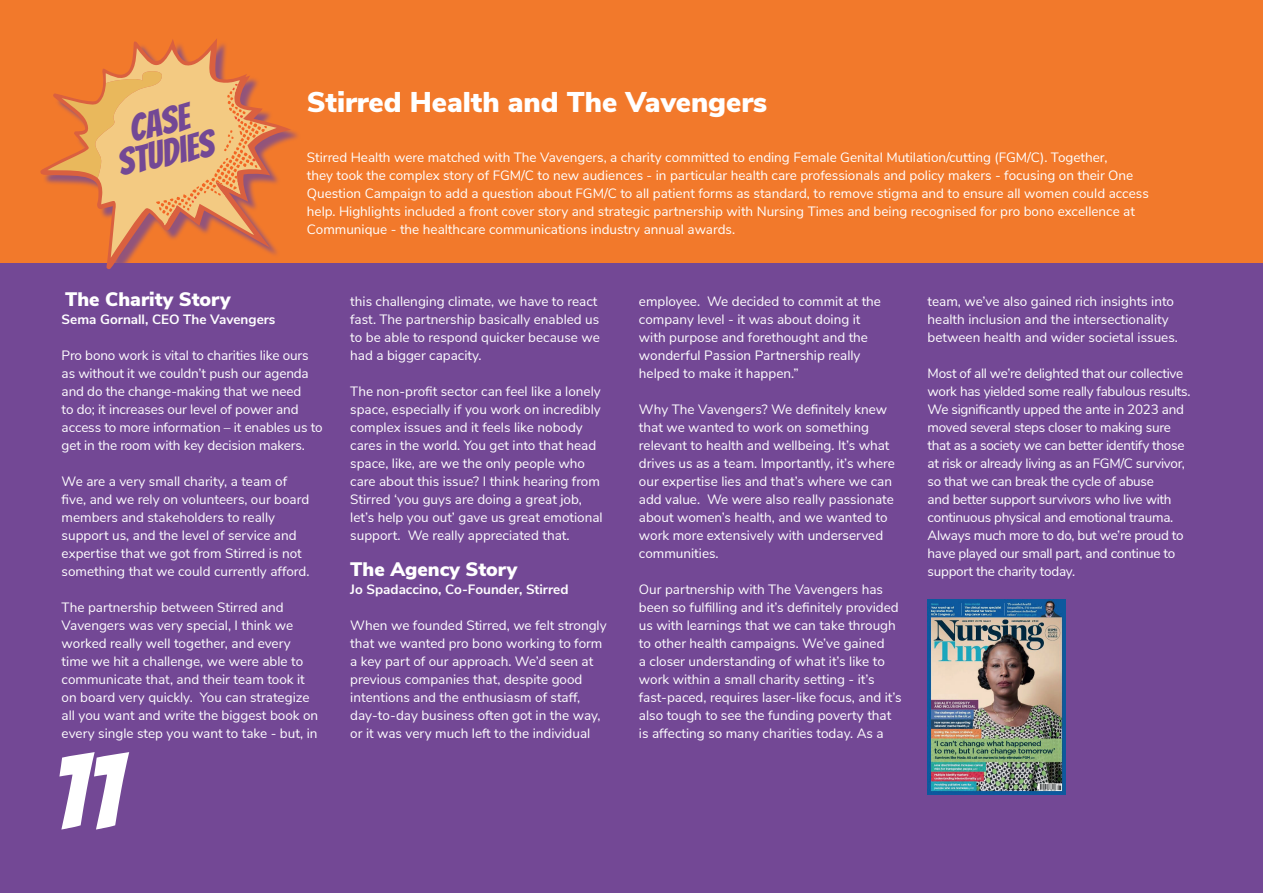
<style>
.page{position:relative;width:1263px;height:893px;background:#734895}
.page>*{position:absolute;margin:0;border:0;box-sizing:border-box;transform-origin:0 0}
.t1{font:108px "Bangers";color:#fff}
.t2{font:37.2px/31.2px "Bangers";color:#734895;text-align:center}
.t3{font:900 28.5px "Nunito Sans";color:#fff}
.t4{font:900 19.5px "Nunito Sans";color:#fff}
.t5{font:13.5px/18px "Nunito Sans";color:#fff}
.t6{font:13.5px/18px "Nunito Sans";letter-spacing:-.02em;color:#fff}
.t7{font:700 13.5px "Nunito Sans";color:#fff}
</style>
<div class="page">
<div style="left:0;top:0;width:1263px;height:262px;background:#f2792b"></div>
<div style="left:42px;top:41px;width:259px;height:238px;background:#734895;opacity:.75"></div>
<svg style="left:40px;top:39px;width:251px;height:230px"></svg>
<svg style="left:47px;top:48px;width:230px;height:210px"></svg>
<img style="left:927px;top:599px;width:139px;height:196px">
<h2 class="t2" style="left:108px;top:118px;width:99px;rotate:-12deg">case studies</h2>
<h3 class="t3" style="left:307px;top:81px;width:462px">Stirred Health and The Vavengers</h3>
<p class="t5" style="left:307px;top:147px;width:843px">Stirred Health were matched with The Vavengers, a charity committed to ending Female Genital Mutilation/cutting (FGM/C). Together,<br>they took the complex story of FGM/C to new audiences - in particular health care professionals and policy makers - focusing on their One Question Campaign to add a question about FGM/C to all patient forms as standard, to remove stigma and to ensure all women could access help. Highlights included a front cover story and strategic partnership with Nursing Times and being recognised for pro bono excellence at Communique - the healthcare communications industry annual awards.</p>
<h3 class="t4" style="left:65px;top:285px;width:167px">The Charity Story</h3>
<p class="t7" style="left:62px;top:309px;width:215px">Sema Gornall, CEO The Vavengers</p>
<p class="t5" style="left:62px;top:345px;width:262px">Pro bono work is vital to charities like ours as without it we couldn’t push our agenda and do the change-making that we need<br>to do; it increases our level of power and access to more information – it enables us to get in the room with key decision makers.</p>
<p class="t5" style="left:62px;top:471px;width:249px">We are a very small charity, a team of five, and we rely on volunteers, our board members and stakeholders to really support us, and the level of service and expertise that we got from Stirred is not something that we could currently afford.</p>
<p class="t5" style="left:62px;top:597px;width:258px">The partnership between Stirred and Vavengers was very special, I think we worked really well together, and every time we hit a challenge, we were able to communicate that, and their team took it on board very quickly. You can strategize all you want and write the biggest book on every single step you want to take - but, in</p>
<h1 class="t1" style="left:52px;top:729px;width:71px">11</h1>
<p class="t5" style="left:350px;top:291px;width:251px">this challenging climate, we have to react fast. The partnership basically enabled us to be able to respond quicker because we had a bigger capacity.</p>
<p class="t5" style="left:350px;top:381px;width:254px">The non-profit sector can feel like a lonely space, especially if you work on incredibly complex issues and it feels like nobody cares in the world. You get into that head space, like, are we the only people who care about this issue? I think hearing from Stirred ‘you guys are doing a great job, let’s help you out’ gave us great emotional support. We really appreciated that.</p>
<h3 class="t4" style="left:350px;top:555px;width:168px">The Agency Story</h3>
<p class="t7" style="left:350px;top:579px;width:220px">Jo Spadaccino, Co-Founder, Stirred</p>
<p class="t5" style="left:350px;top:615px;width:258px">When we founded Stirred, we felt strongly that we wanted pro bono working to form a key part of our approach. We’d seen at previous companies that, despite good intentions and the enthusiasm of staff, day-to-day business often got in the way, or it was very much left to the individual</p>
<p class="t5" style="left:639px;top:291px;width:244px">employee. We decided to commit at the company level - it was about doing it with purpose and forethought and the wonderful Passion Partnership really helped to make it happen.”</p>
<p class="t5" style="left:639px;top:399px;width:257px">Why The Vavengers? We definitely knew that we wanted to work on something relevant to health and wellbeing. It’s what drives us as a team. Importantly, it’s where our expertise lies and that’s where we can add value. We were also really passionate about women’s health, and we wanted to work more extensively with underserved communities.</p>
<p class="t5" style="left:639px;top:579px;width:264px">Our partnership with The Vavengers has been so fulfilling and it’s definitely provided us with learnings that we can take through to other health campaigns. We’ve gained<br>a closer understanding of what it’s like to work within a small charity setting - it’s fast-paced, requires laser-like focus, and it’s also tough to see the funding poverty that is affecting so many charities today. As a</p>
<p class="t5" style="left:927px;top:291px;width:252px">team, we’ve also gained rich insights into health inclusion and the intersectionality between health and wider societal issues.</p>
<p class="t6" style="left:927px;top:363px;width:264px">Most of all we’re delighted that our collective work has yielded some really fabulous results.<br>We significantly upped the ante in 2023 and moved several steps closer to making sure that as a society we can better identify those at risk or already living as an FGM/C survivor, so that we can break the cycle of abuse<br>and better support survivors who live with continuous physical and emotional trauma.<br>Always much more to do, but we’re proud to have played our small part, and continue to support the charity today.</p>
</div>
